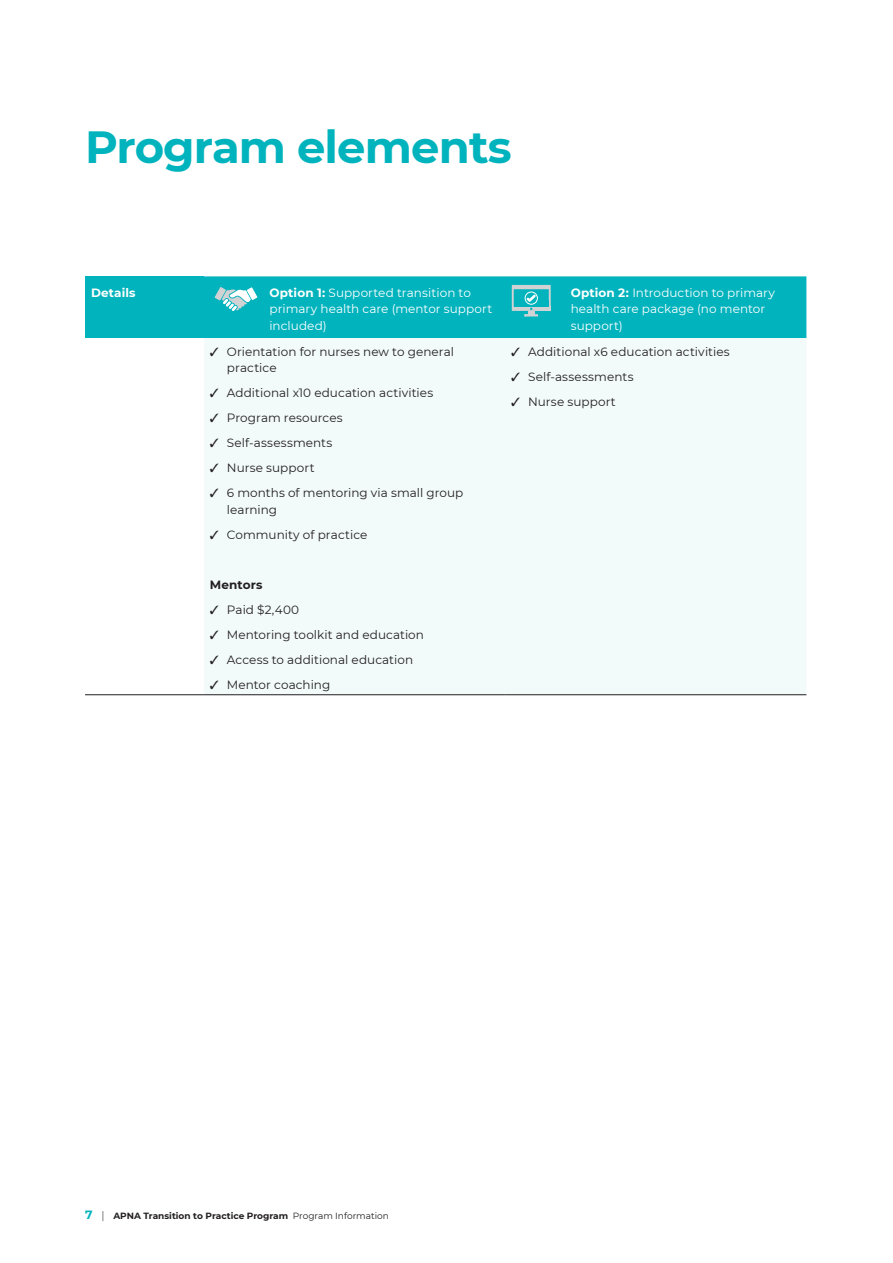
<style>
.page{position:relative;width:893px;height:1263px;background:#fff}
.page>*{position:absolute;margin:0;border:0;box-sizing:border-box;transform-origin:0 0}
.Main_Heading{font:700 45px "Montserrat";letter-spacing:-.02em;color:#00b3bd}
.Tick_bullet{font:12px/16.5px "Montserrat";letter-spacing:.005em;color:#231f20}
.Body_8pt{font:12px/16.5px "Montserrat";letter-spacing:.005em;color:#fff}
.Bold_Body{font:700 12px "Montserrat";letter-spacing:.01em;color:#fff}
.Bold_Body-2{font:700 12px "Montserrat";letter-spacing:.01em;color:#231f20}
.t1{font:700 9px "Montserrat";color:#231f20}
.s1{font-weight:700}
.s2{font-size:12px;color:#00b3bd}
.s3{font-weight:300;font-size:10.5px}
.s4{font-weight:400}
</style>
<div class="page">
<div style="left:85px;top:276px;width:119px;height:62px;background:#00b3bd"></div>
<div style="left:204px;top:338px;width:602px;height:356px;background:#f2fafa"></div>
<hr style="left:85px;top:694px;width:119px;height:1px;background:#231f20">
<hr style="left:204px;top:694px;width:301px;height:1px;background:#231f20">
<hr style="left:505px;top:694px;width:301px;height:1px;background:#231f20">
<div style="left:204px;top:276px;width:602px;height:62px;background:#00b3bd"></div>
<p class="Main_Heading" style="left:85px;top:114px;width:428px">Program elements</p>
<p class="Bold_Body" style="left:91px;top:284px;width:46px">Details</p>
<p class="Body_8pt" style="left:269px;top:284px;width:224px"><span class="s1">Option 1:</span> Supported transition to primary health care (mentor support included)</p>
<p class="Body_8pt" style="left:571px;top:284px;width:206px"><span class="s1">Option 2:</span> Introduction to primary health care package (no mentor support)</p>
<p class="Tick_bullet" style="left:227px;top:343px;width:229px;text-indent:-17px">✓ Orientation for nurses new to general practice</p>
<p class="Tick_bullet" style="left:210px;top:384px;width:225px">✓ Additional x10 education activities</p>
<p class="Tick_bullet" style="left:210px;top:409px;width:134px">✓ Program resources</p>
<p class="Tick_bullet" style="left:210px;top:434px;width:124px">✓ Self-assessments</p>
<p class="Tick_bullet" style="left:210px;top:459px;width:106px">✓ Nurse support</p>
<p class="Tick_bullet" style="left:227px;top:484px;width:238px;text-indent:-17px">✓ 6 months of mentoring via small group learning</p>
<p class="Tick_bullet" style="left:210px;top:526px;width:159px">✓ Community of practice</p>
<p class="Bold_Body-2" style="left:210px;top:576px;width:54px">Mentors</p>
<p class="Tick_bullet" style="left:210px;top:601px;width:91px">✓ Paid $2,400</p>
<p class="Tick_bullet" style="left:210px;top:626px;width:216px">✓ Mentoring toolkit and education</p>
<p class="Tick_bullet" style="left:210px;top:651px;width:205px">✓ Access to additional education</p>
<p class="Tick_bullet" style="left:210px;top:676px;width:122px">✓ Mentor coaching</p>
<p class="Tick_bullet" style="left:511px;top:343px;width:220px">✓ Additional x6 education activities</p>
<p class="Tick_bullet" style="left:511px;top:368px;width:124px">✓ Self-assessments</p>
<p class="Tick_bullet" style="left:511px;top:393px;width:106px">✓ Nurse support</p>
<p class="t1" style="left:85px;top:1209px;width:305px"><span class="s2">7</span> <span class="s3">|</span> APNA Transition to Practice Program <span class="s4">Program Information</span></p>
</div>
